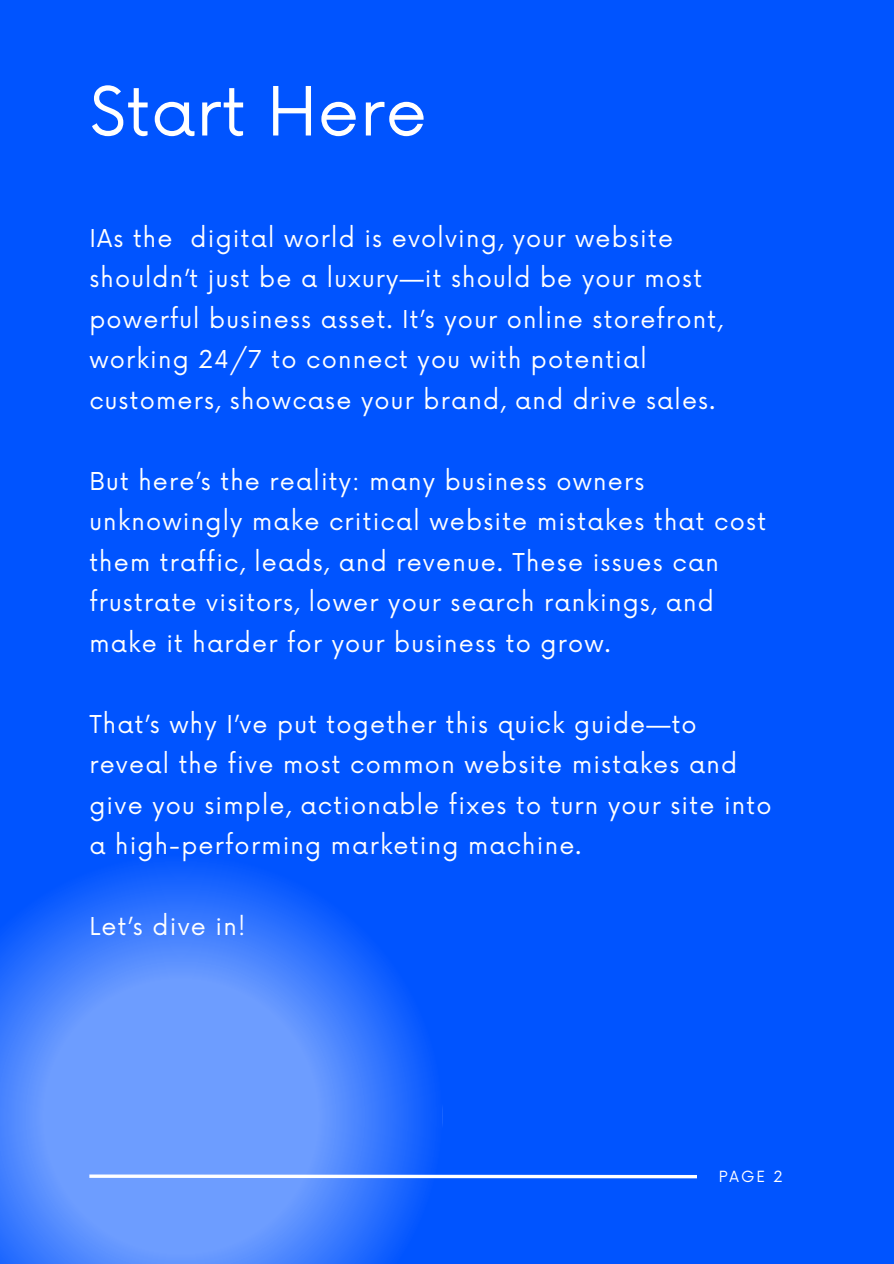
<style>
.page{position:relative;width:894px;height:1264px;background:#fff}
.page>*{position:absolute;margin:0;border:0;box-sizing:border-box;transform-origin:0 0}
.t1{font:66px "Now";letter-spacing:.01em;color:#fff}
.t2{font:24px/40.5px "Now";letter-spacing:.05em;color:#fff}
.t3{font:15px "Now";color:#fff}
</style>
<div class="page">
<div style="left:0;top:0;width:893px;height:1263px;background:#0054ff"></div>
<svg style="left:0;top:866px;width:432px;height:397px;background:#4683ff"></svg>
<svg style="left:86px;top:1172px;width:611px;height:8px"></svg>
<h2 class="t1" style="left:90px;top:75px;width:339px">Start Here</h2>
<h1 class="t2" style="left:89px;top:219px;width:634px">IAs the digital world is evolving, your website shouldn’t just be a luxury—it should be your most powerful business asset. It’s your online storefront, working 24/7 to connect you with potential customers, showcase your brand, and drive sales.</h1>
<h2 class="t2" style="left:89px;top:462px;width:678px">But here’s the reality: many business owners unknowingly make critical website mistakes that cost them traffic, leads, and revenue. These issues can frustrate visitors, lower your search rankings, and make it harder for your business to grow.</h2>
<h2 class="t2" style="left:89px;top:705px;width:683px">That’s why I’ve put together this quick guide—to reveal the five most common website mistakes and give you simple, actionable fixes to turn your site into a high-performing marketing machine.</h2>
<h2 class="t2" style="left:89px;top:907px;width:157px">Let’s dive in!</h2>
<p class="t3" style="left:718px;top:1168px;width:65px">PAGE 2</p>
</div>
